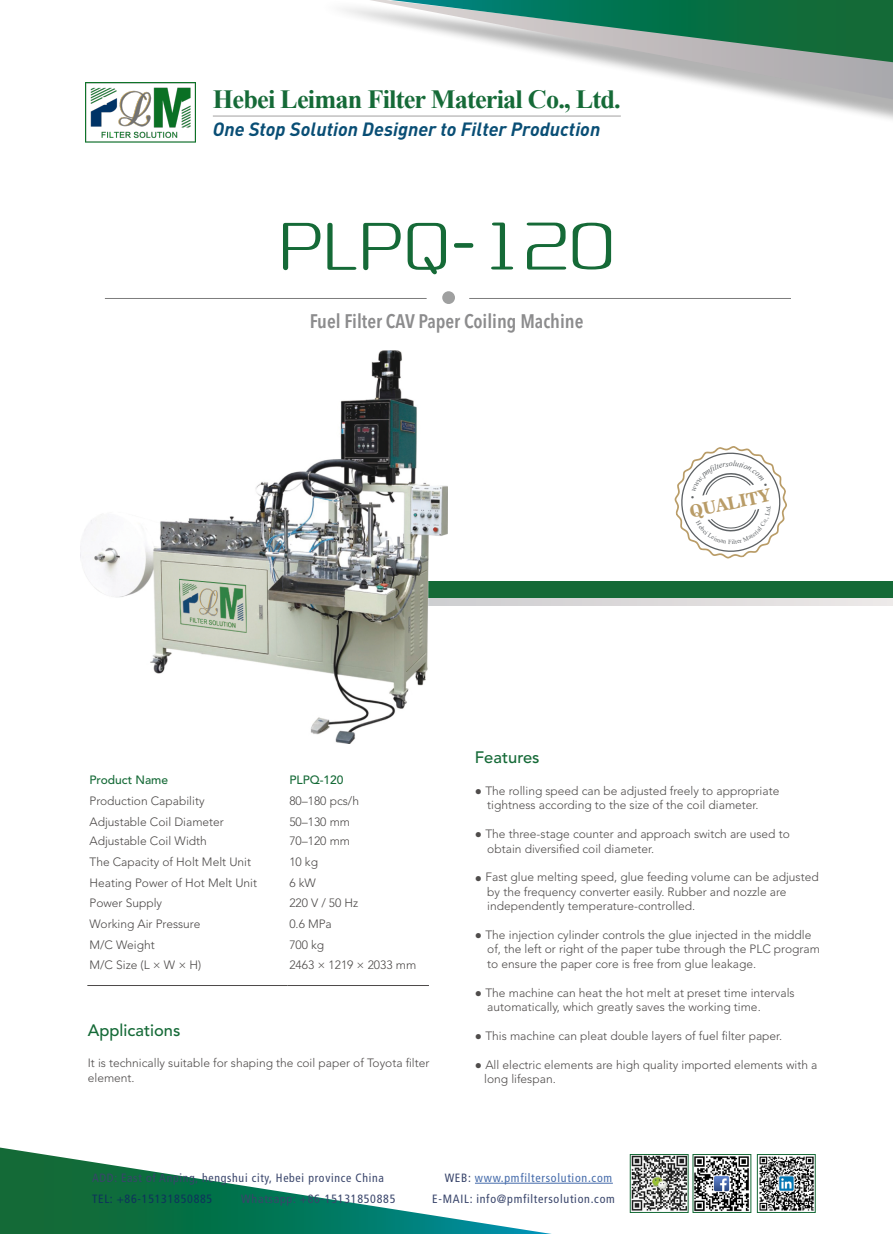
<style>
.page{position:relative;width:893px;height:1234px;background:#fff}
.page>*{position:absolute;margin:0;border:0;box-sizing:border-box;transform-origin:0 0}
.t1{font:57px "Dream Font Xiaoyu GB Light";color:#156a37}
.t2{font:700 26.25px "Times New Roman";letter-spacing:-.03em;color:#156a37}
.t3{font:600 condensed 19.5px "Avenir Next LT Pro";color:#3f3f41}
.t4{font:italic 700 18.9px "DIN";color:#094e75}
.t5{font:17.1px "News 706 BT Bold C";color:#b99c67}
.t6{font:500 16.5px "Avenir LT Std";color:#156a37}
.t7{font:300 12px/14.4px "Avenir LT Std";color:#4f4c4b}
.t8{font:300 12px "Avenir LT Std";color:#4c4948}
.t9{font:condensed 12px "Frutiger";letter-spacing:.06em;color:#39456b}
.t10{font:condensed 12px "Frutiger";letter-spacing:.06em;color:#466cab}
.t11{font:condensed 12px "Frutiger";letter-spacing:.06em;color:#0e325c}
.t12{font:500 12px "Avenir LT Std";color:#156a37}
.s1{font-family:"Arial";font-weight:400}
.s2{color:#39456b}
</style>
<div class="page">
<img style="left:85px;top:83px;width:111px;height:60px">
<hr style="left:213px;top:116px;width:408px;height:1px;background:#4c4948">
<div style="left:318px;top:0;width:575px;height:131px;background:#000;opacity:.75"></div>
<svg style="left:341px;top:64px;width:552px;height:47px"></svg>
<svg style="left:0;top:1147px;width:568px;height:86px"></svg>
<svg style="left:318px;top:0;width:575px;height:64px"></svg>
<img style="left:759px;top:1156px;width:54px;height:54px">
<div style="left:757px;top:1154px;width:58px;height:58px;border:1px solid #156a37"></div>
<img style="left:695px;top:1156px;width:54px;height:54px">
<div style="left:693px;top:1154px;width:58px;height:58px;border:1px solid #156a37"></div>
<img style="left:632px;top:1156px;width:54px;height:54px">
<div style="left:630px;top:1154px;width:58px;height:58px;border:1px solid #156a37"></div>
<hr style="left:475px;top:1182px;width:138px;height:1px;background:#466cab">
<svg style="left:448px;top:597px;width:445px;height:8px;background:#c4cdc7"></svg>
<div style="left:421px;top:581px;width:472px;height:16px;background:#156a37"></div>
<hr style="left:105px;top:298px;width:322px;height:1px;background:#000">
<hr style="left:469px;top:298px;width:322px;height:1px;background:#000">
<div style="left:442px;top:291px;width:13px;height:13px;background:#9fa0a0;border-radius:50%"></div>
<hr style="left:87px;top:985px;width:200px;height:1px;background:#4c4948">
<hr style="left:287px;top:985px;width:142px;height:1px;background:#4c4948">
<img style="left:84px;top:350px;width:364px;height:393px">
<svg style="left:674px;top:446px;width:113px;height:112px"></svg>
<h2 class="t2" style="left:213px;top:81px;width:409px">Hebei Leiman Filter Material Co., Ltd.</h2>
<h3 class="t4" style="left:213px;top:117px;width:389px">One Stop Solution Designer to Filter Production</h3>
<h1 class="t1" style="left:280px;top:213px;width:337px">PLPQ-120</h1>
<h3 class="t3" style="left:309px;top:309px;width:275px">Fuel Filter CAV Paper Coiling Machine</h3>
<h3 class="t5" style="left:688px;top:501px;width:84px;rotate:-12deg">QUALITY</h3>
<p class="t12" style="left:89px;top:772px;width:80px">Product Name</p>
<p class="t12" style="left:289px;top:772px;width:56px">PLPQ-120</p>
<p class="t8" style="left:89px;top:793px;width:117px">Production Capability</p>
<p class="t8" style="left:289px;top:793px;width:71px">80–180 pcs/h</p>
<p class="t8" style="left:89px;top:814px;width:136px">Adjustable Coil Diameter</p>
<p class="t8" style="left:289px;top:814px;width:62px">50–130 mm</p>
<p class="t8" style="left:89px;top:833px;width:119px">Adjustable Coil Width</p>
<p class="t8" style="left:289px;top:833px;width:62px">70–120 mm</p>
<p class="t8" style="left:89px;top:854px;width:163px">The Capacity of Holt Melt Unit</p>
<p class="t8" style="left:289px;top:854px;width:30px">10 kg</p>
<p class="t8" style="left:89px;top:875px;width:169px">Heating Power of Hot Melt Unit</p>
<p class="t8" style="left:289px;top:875px;width:28px">6 kW</p>
<p class="t8" style="left:89px;top:896px;width:74px">Power Supply</p>
<p class="t8" style="left:289px;top:896px;width:71px">220 V / 50 Hz</p>
<p class="t8" style="left:89px;top:916px;width:112px">Working Air Pressure</p>
<p class="t8" style="left:289px;top:916px;width:44px">0.6 MPa</p>
<p class="t8" style="left:89px;top:937px;width:67px">M/C Weight</p>
<p class="t8" style="left:289px;top:937px;width:36px">700 kg</p>
<p class="t8" style="left:89px;top:958px;width:113px">M/C Size (L × W × H)</p>
<p class="t8" style="left:289px;top:958px;width:128px">2463 × 1219 × 2033 mm</p>
<h3 class="t6" style="left:88px;top:1020px;width:94px">Applications</h3>
<p class="t7" style="left:88px;top:1055px;width:343px">It is technically suitable for shaping the coil paper of Toyota filter element.</p>
<h3 class="t6" style="left:475px;top:748px;width:66px">Features</h3>
<p class="t7" style="left:487px;top:783px;width:294px;text-indent:-12px"><span class="s1">●</span> The rolling speed can be adjusted freely to appropriate tightness according to the size of the coil diameter.</p>
<p class="t7" style="left:487px;top:826px;width:304px;text-indent:-12px"><span class="s1">●</span> The three-stage counter and approach switch are used to obtain diversified coil diameter.</p>
<p class="t7" style="left:487px;top:869px;width:333px;text-indent:-12px"><span class="s1">●</span> Fast glue melting speed, glue feeding volume can be adjusted by the frequency converter easily. Rubber and nozzle are independently temperature-controlled.</p>
<p class="t7" style="left:487px;top:927px;width:334px;text-indent:-12px"><span class="s1">●</span> The injection cylinder controls the glue injected in the middle of, the left or right of the paper tube through the PLC program to ensure the paper core is free from glue leakage.</p>
<p class="t7" style="left:487px;top:985px;width:309px;text-indent:-12px"><span class="s1">●</span> The machine can heat the hot melt at preset time intervals automatically, which greatly saves the working time.</p>
<p class="t7" style="left:475px;top:1028px;width:309px"><span class="s1">●</span> This machine can pleat double layers of fuel filter paper.</p>
<p class="t7" style="left:484px;top:1057px;width:335px;text-indent:-9px"><span class="s1">●</span> All electric elements are high quality imported elements with a long lifespan.</p>
<p class="t9" style="left:92px;top:1170px;width:293px">ADD: East of Anping, hengshui city, Hebei province China</p>
<p class="t10" style="left:445px;top:1170px;width:169px"><span class="s2">WEB:</span> www.pmfiltersolution.com</p>
<p class="t11" style="left:92px;top:1191px;width:122px">TEL: +86-15131850885</p>
<p class="t9" style="left:241px;top:1191px;width:156px">Whatsapp: +86-15131850885</p>
<p class="t9" style="left:432px;top:1191px;width:184px">E-MAIL: info@pmfiltersolution.com</p>
</div>
